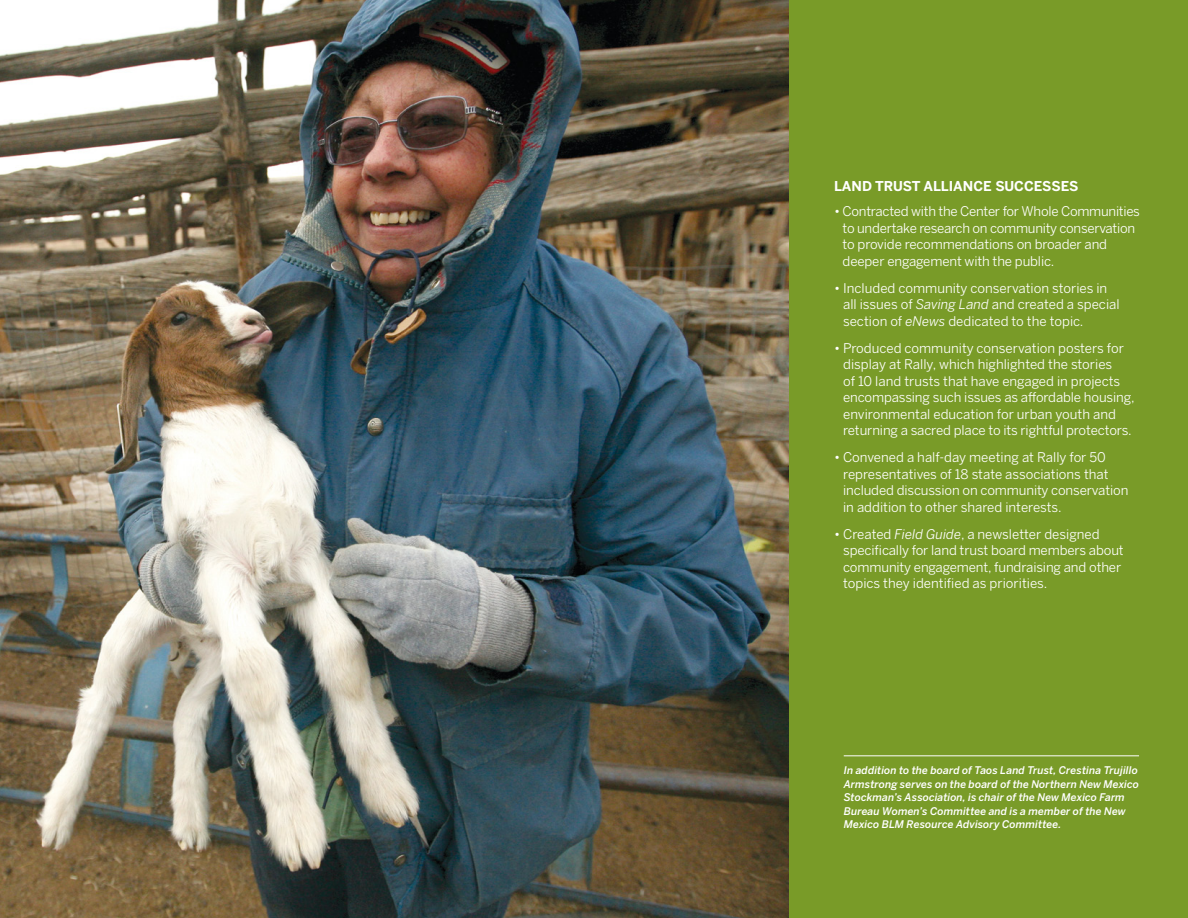
<style>
.page{position:relative;width:1188px;height:918px;background:#fff}
.page>*{position:absolute;margin:0;border:0;box-sizing:border-box;transform-origin:0 0}
.t1{font:700 13.5px "Benton Sans";color:#fff}
.t2{font:13.35px/16.5px "Benton Sans";letter-spacing:-.01em;color:#fff}
.t3{font:italic 500 10.5px/13.5px "Benton Sans";letter-spacing:.005em;color:#fff}
.s1{font-style:italic}
</style>
<div class="page">
<div style="left:789px;top:0;width:399px;height:918px;background:#799b28"></div>
<hr style="left:844px;top:756px;width:295px;height:1px;background:#fff">
<img style="left:0;top:0;width:789px;height:918px">
<p class="t1" style="left:834px;top:178px;width:99px">LAND TRUST ALL</p>
<p class="t1" style="left:949px;top:178px;width:131px">IANCE SUCCESSES</p>
<p class="t2" style="left:843px;top:203px;width:299px;text-indent:-9px">• Contracted with the Center for Whole Communities to undertake research on community conservation to provide recommendations on broader and deeper engagement with the public.</p>
<p class="t2" style="left:843px;top:279px;width:278px;text-indent:-9px">• Included community conservation stories in all issues of <span class="s1">Saving Land</span> and created a special section of <span class="s1">eNews</span> dedicated to the topic.</p>
<p class="t2" style="left:843px;top:339px;width:293px;text-indent:-9px">• Produced community conservation posters for display at Rally, which highlighted the stories<br>of 10 land trusts that have engaged in projects encompassing such issues as affordable housing, environmental education for urban youth and returning a sacred place to its rightful protectors.</p>
<p class="t2" style="left:843px;top:449px;width:287px;text-indent:-9px">• Convened a half-day meeting at Rally for 50 representatives of 18 state associations that included discussion on community conservation in addition to other shared interests.</p>
<p class="t2" style="left:843px;top:525px;width:282px;text-indent:-9px">• Created <span class="s1">Field Guide</span>, a newsletter designed specifically for land trust board members about community engagement, fundraising and other topics they identified as priorities.</p>
<p class="t3" style="left:844px;top:763px;width:297px">In addition to the board of Taos Land Trust, Crestina Trujillo Armstrong serves on the board of the Northern New Mexico Stockman’s Association, is chair of the New Mexico Farm Bureau Women’s Committee and is a member of the New Mexico BLM Resource Advisory Committee.</p>
</div>
